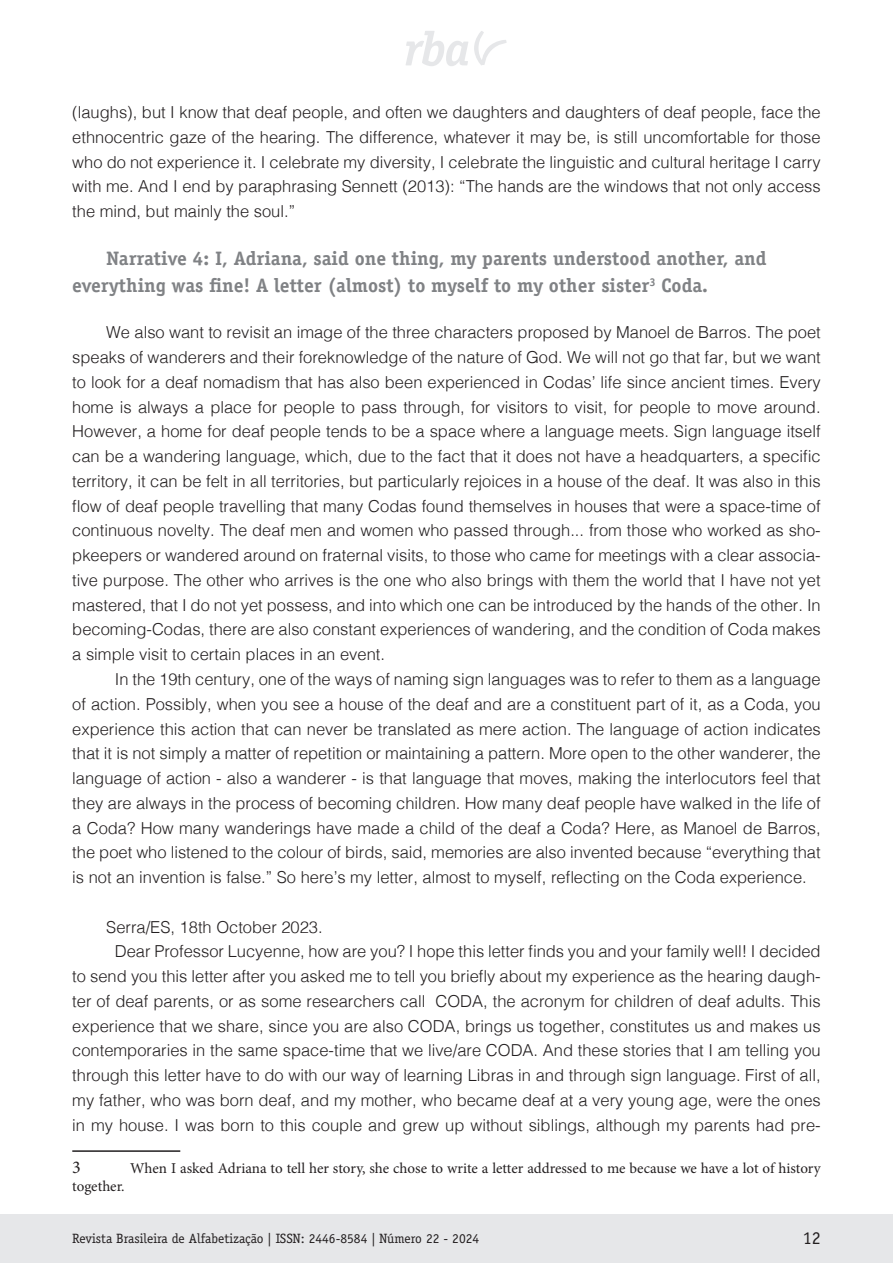
<style>
.page{position:relative;width:893px;height:1263px;background:#fff}
.page>*{position:absolute;margin:0;border:0;box-sizing:border-box;transform-origin:0 0}
._01_Texto_Titulo_2{font:700 19.5px/27px "Officina Serif Std";color:#808285}
.t1{font:18px "Officina Serif Std";color:#231f20}
.t2{font:18px "Minion Pro";color:#231f20}
._01_Texto_Geral{font:300 16.5px/24.8px "Helvetica";color:#231f20;text-align:justify}
.t3{font:15px "Minion Pro";letter-spacing:-.005em;color:#231f20}
.t4{font:13.5px "Officina Serif Std";color:#231f20}
</style>
<div class="page">
<svg style="left:406px;top:31px;width:62px;height:35px"></svg>
<svg style="left:474px;top:31px;width:33px;height:34px"></svg>
<div style="left:0;top:1215px;width:893px;height:48px;background:#e6e7e9"></div>
<hr style="left:72px;top:1150px;width:108px;height:2px;background:#231f20">
<p class="_01_Texto_Geral" style="left:72px;top:99px;width:750px">(laughs), but I know that deaf people, and often we daughters and daughters of deaf people, face the ethnocentric gaze of the hearing. The difference, whatever it may be, is still uncomfortable for those who do not experience it. I celebrate my diversity, I celebrate the linguistic and cultural heritage I carry with me. And I end by paraphrasing Sennett (2013): “The hands are the windows that not only access the mind, but mainly the soul.”</p>
<p class="_01_Texto_Titulo_2" style="left:72px;top:245px;width:696px;text-indent:34px">Narrative 4: I, Adriana, said one thing, my parents understood another, and everything was fine! A letter (almost) to myself to my other sister<sup>3</sup> Coda.</p>
<p class="_01_Texto_Geral" style="left:72px;top:319px;width:750px;text-indent:34px">We also want to revisit an image of the three characters proposed by Manoel de Barros. The poet speaks of wanderers and their foreknowledge of the nature of God. We will not go that far, but we want to look for a deaf nomadism that has also been experienced in Codas’ life since ancient times. Every home is always a place for people to pass through, for visitors to visit, for people to move around.<br>However, a home for deaf people tends to be a space where a language meets. Sign language itself can be a wandering language, which, due to the fact that it does not have a headquarters, a specific territory, it can be felt in all territories, but particularly rejoices in a house of the deaf. It was also in this flow of deaf people travelling that many Codas found themselves in houses that were a space-time of continuous novelty. The deaf men and women who passed through... from those who worked as sho&shy;pkeepers or wandered around on fraternal visits, to those who came for meetings with a clear associa&shy;tive purpose. The other who arrives is the one who also brings with them the world that I have not yet mastered, that I do not yet possess, and into which one can be introduced by the hands of the other. In becoming-Codas, there are also constant experiences of wandering, and the condition of Coda makes a simple visit to certain places in an event.</p>
<p class="_01_Texto_Geral" style="left:72px;top:666px;width:750px;text-indent:43px">In the 19th century, one of the ways of naming sign languages was to refer to them as a language of action. Possibly, when you see a house of the deaf and are a constituent part of it, as a Coda, you experience this action that can never be translated as mere action. The language of action indicates that it is not simply a matter of repetition or maintaining a pattern. More open to the other wanderer, the language of action - also a wanderer - is that language that moves, making the interlocutors feel that they are always in the process of becoming children. How many deaf people have walked in the life of a Coda? How many wanderings have made a child of the deaf a Coda? Here, as Manoel de Barros, the poet who listened to the colour of birds, said, memories are also invented because “everything that is not an invention is false.” So here’s my letter, almost to myself, reflecting on the Coda experience.</p>
<p class="_01_Texto_Geral" style="left:106px;top:913px;width:218px">Serra/ES, 18th October 2023.</p>
<p class="_01_Texto_Geral" style="left:72px;top:938px;width:750px;text-indent:43px">Dear Professor Lucyenne, how are you? I hope this letter finds you and your family well! I decided to send you this letter after you asked me to tell you briefly about my experience as the hearing daugh&shy;ter of deaf parents, or as some researchers call CODA, the acronym for children of deaf adults. This experience that we share, since you are also CODA, brings us together, constitutes us and makes us contemporaries in the same space-time that we live/are CODA. And these stories that I am telling you through this letter have to do with our way of learning Libras in and through sign language. First of all, my father, who was born deaf, and my mother, who became deaf at a very young age, were the ones in my house. I was born to this couple and grew up without siblings, although my parents had pre-</p>
<p class="t2" style="left:72px;top:1155px;width:10px">3</p>
<p class="t3" style="left:130px;top:1158px;width:692px">When I asked Adriana to tell her story, she chose to write a letter addressed to me because we have a lot of history</p>
<p class="t3" style="left:72px;top:1176px;width:54px">together.</p>
<p class="t4" style="left:72px;top:1230px;width:408px">Revista Brasileira de Alfabetização | ISSN: 2446-8584 | Número 22 - 2024</p>
<p class="t1" style="left:803px;top:1227px;width:19px">12</p>
</div>
